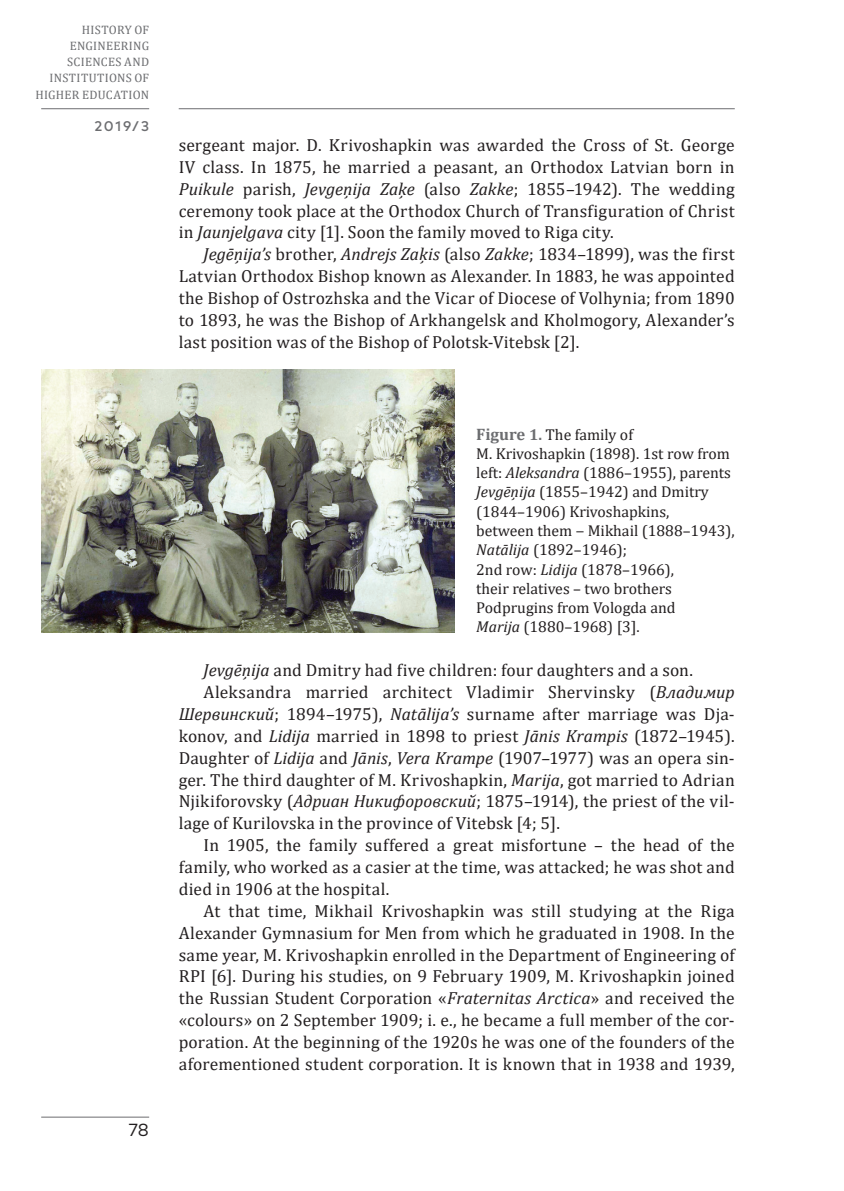
<style>
.page{position:relative;width:844px;height:1191px;background:#fff}
.page>*{position:absolute;margin:0;border:0;box-sizing:border-box;transform-origin:0 0}
.Pamats{font:17.5px/21.9px "Cambria";letter-spacing:.01em;color:#231f20;text-align:justify}
.t1{font:17.5px "Mark Pro";color:#231f20}
.Attela_paraksts{font:15.75px/19.2px "Cambria";color:#231f20}
.t2{font:500 14px "Mark Pro";color:#6c6d70}
.t3{font:12.25px/15.8px "Cambria";letter-spacing:.025em;color:#6c6d70;text-align:right}
.s1{font-style:italic}
.s2{font-weight:700;font-size:16.62px;color:#6c6d70}
.s3{font-weight:700;color:#6c6d70}
</style>
<div class="page">
<hr style="left:41px;top:1116px;width:108px;height:1px;background:#6c6d70">
<hr style="left:179px;top:108px;width:555px;height:1px;background:#6c6d70">
<hr style="left:41px;top:108px;width:108px;height:1px;background:#6c6d70">
<img style="left:41px;top:369px;width:413px;height:263px">
<p class="t3" style="left:50px;top:22px;width:101px">HISTORY OF<br>ENGINEERING<br>SCIENCES AND<br>INSTITUTIONS OF</p>
<p class="t3" style="left:35px;top:87px;width:115px">HIGHER EDUCATION</p>
<p class="t2" style="left:94px;top:115px;width:56px">2019/3</p>
<p class="Pamats" style="left:179px;top:134px;width:557px">sergeant major. D. Krivoshapkin was awarded the Cross of St. George IV class. In 1875, he married a peasant, an Orthodox Latvian born in <span class="s1">Puikule</span> parish, <span class="s1">Jevgeņija Zaķe</span> (also <span class="s1">Zakke</span>; 1855–1942). The wedding ceremony took place at the Orthodox Church of Transfiguration of Christ in <span class="s1">Jaunjelgava</span> city [1]. Soon the family moved to Riga city.</p>
<p class="Pamats" style="left:179px;top:243px;width:557px;text-indent:25px"><span class="s1">Jegēņija’s</span> brother, <span class="s1">Andrejs Zaķis</span> (also <span class="s1">Zakke</span>; 1834–1899), was the first Latvian Orthodox Bishop known as Alexander. In 1883, he was appointed the Bishop of Ostrozhska and the Vicar of Diocese of Volhynia; from 1890 to 1893, he was the Bishop of Arkhangelsk and Kholmogory, Alexander’s last position was of the Bishop of Polotsk-Vitebsk [2].</p>
<p class="t1" style="left:128px;top:1116px;width:22px">78</p>
<p class="Attela_paraksts" style="left:476px;top:424px;width:260px"><span class="s2">Figure</span> <span class="s3">1.</span> The family of<br>M. Krivoshapkin (1898). 1st row from left: <span class="s1">Aleksandra</span> (1886–1955), parents<br><span class="s1">Jevgēņija</span> (1855–1942) and Dmitry (1844–1906) Krivoshapkins,<br>between them ‒ Mikhail (1888–1943),<br><span class="s1">Natālija</span> (1892–1946);<br>2nd row: <span class="s1">Lidija</span> (1878–1966),<br>their relatives – two brothers<br>Podprugins from Vologda and<br><span class="s1">Marija</span> (1880–1968) [3].</p>
<p class="Pamats" style="left:203px;top:659px;width:491px"><span class="s1">Jevgēņija</span> and Dmitry had five children: four daughters and a son.</p>
<p class="Pamats" style="left:179px;top:681px;width:557px;text-indent:25px">Aleksandra married architect Vladimir Shervinsky (<span class="s1">Владимир Шервинский</span>; 1894–1975), <span class="s1">Natālija’s</span> surname after marriage was Dja&shy;konov, and <span class="s1">Lidija</span> married in 1898 to priest <span class="s1">Jānis Krampis</span> (1872–1945).<br>Daughter of <span class="s1">Lidija</span> and <span class="s1">Jānis</span>, <span class="s1">Vera Krampe</span> (1907–1977) was an opera sin&shy;ger. The third daughter of M. Krivoshapkin, <span class="s1">Marija</span>, got married to Adrian Njikiforovsky (<span class="s1">Адриан Никифоровский</span>; 1875–1914), the priest of the vil&shy;lage of Kurilovska in the province of Vitebsk [4; 5].</p>
<p class="Pamats" style="left:179px;top:834px;width:557px;text-indent:25px">In 1905, the family suffered a great misfortune – the head of the family, who worked as a casier at the time, was attacked; he was shot and died in 1906 at the hospital.</p>
<p class="Pamats" style="left:179px;top:900px;width:557px;text-indent:25px">At that time, Mikhail Krivoshapkin was still studying at the Riga Alexander Gymnasium for Men from which he graduated in 1908. In the same year, M. Krivoshapkin enrolled in the Department of Engineering of RPI [6]. During his studies, on 9 February 1909, M. Krivoshapkin joined the Russian Student Corporation «<span class="s1">Fraternitas Arctica</span>» and received the «colours» on 2 September 1909; i. e., he became a full member of the cor&shy;poration. At the beginning of the 1920s he was one of the founders of the aforementioned student corporation. It is known that in 1938 and 1939,</p>
</div>
